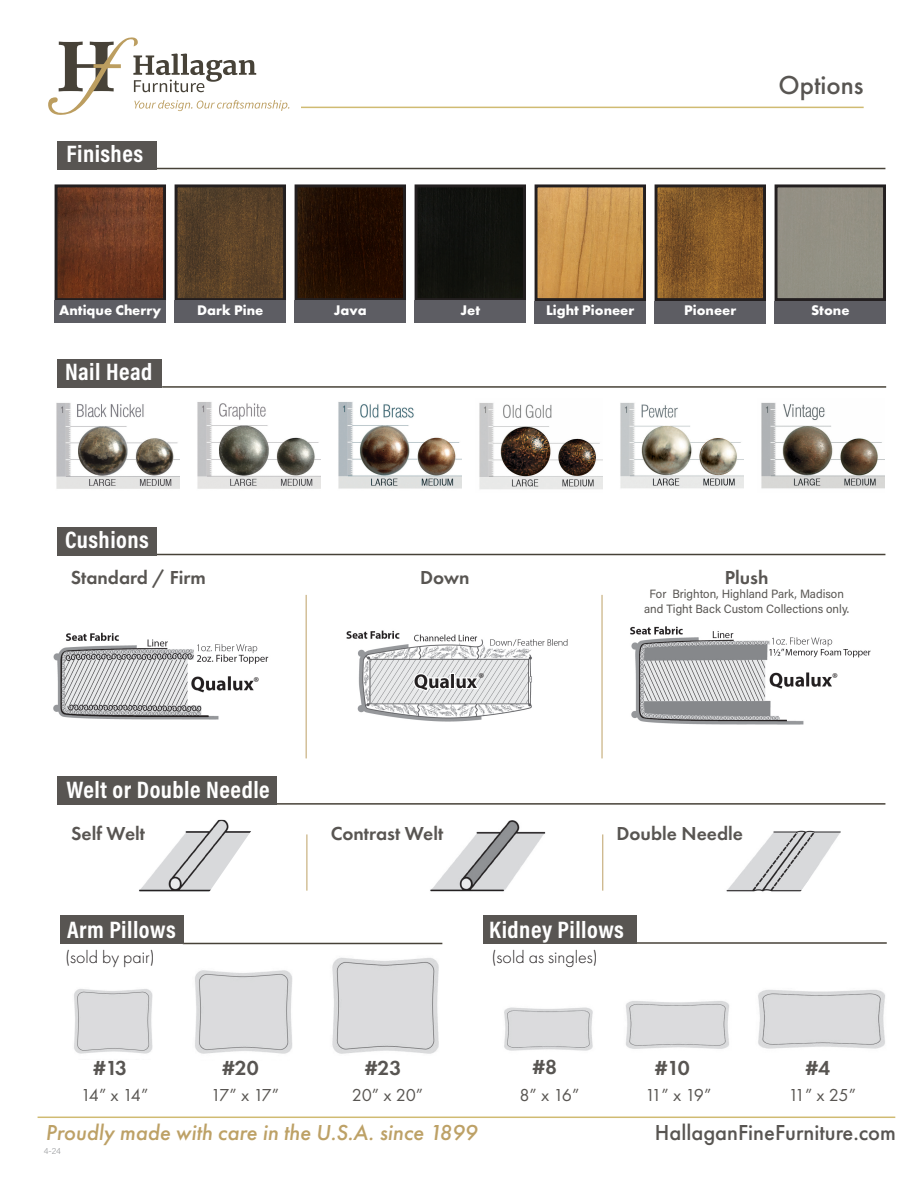
<style>
.page{position:relative;width:918px;height:1188px;background:#fff}
.page>*{position:absolute;margin:0;border:0;box-sizing:border-box;transform-origin:0 0}
.t1{font:500 27px "Futura PT";color:#585552}
.t2{font:700 24px "Acumin Pro Cond";letter-spacing:.02em;color:#fff}
.t3{font:italic 500 22.5px "Futura PT";color:#bda166}
.t4{font:500 22.5px "Futura PT";color:#585552}
.t5{font:600 21px "Futura PT";letter-spacing:-.04em;color:#585552}
.t6{font:600 19.5px "Futura PT";color:#585552}
.t7{font:18px "Futura PT";letter-spacing:-.11em;color:#585552}
.t8{font:300 18px "Futura PT";color:#231f20}
.t9{font:18px "Minion Pro";color:#231f20}
.t10{font:700 14.4px "Futura PT";color:#fff}
.t11{font:12px/14.4px "Acumin Pro";color:#585552;text-align:center}
.t12{font:200 9px "Acumin Pro";color:#919396}
</style>
<div class="page">
<img style="left:59px;top:188px;width:103px;height:109px">
<div style="left:55px;top:184px;width:111px;height:117px;border:3px solid #231f20"></div>
<div style="left:55px;top:301px;width:111px;height:22px;background:#5d5d63"></div>
<div style="left:419px;top:188px;width:103px;height:109px;background:#11120e"></div>
<div style="left:415px;top:184px;width:111px;height:117px;border:3px solid #231f20"></div>
<div style="left:415px;top:301px;width:111px;height:22px;background:#5d5d63"></div>
<img style="left:179px;top:188px;width:103px;height:109px">
<div style="left:175px;top:184px;width:111px;height:117px;border:3px solid #231f20"></div>
<div style="left:175px;top:301px;width:111px;height:22px;background:#5d5d63"></div>
<img style="left:299px;top:188px;width:103px;height:109px">
<div style="left:295px;top:184px;width:111px;height:117px;border:3px solid #231f20"></div>
<div style="left:295px;top:301px;width:111px;height:22px;background:#5d5d63"></div>
<div style="left:775px;top:184px;width:111px;height:117px;border:3px solid #231f20"></div>
<div style="left:775px;top:301px;width:111px;height:22px;background:#5d5d63"></div>
<img style="left:539px;top:188px;width:103px;height:109px">
<div style="left:535px;top:184px;width:111px;height:117px;border:3px solid #231f20"></div>
<div style="left:535px;top:301px;width:111px;height:22px;background:#5d5d63"></div>
<img style="left:659px;top:188px;width:103px;height:109px">
<div style="left:655px;top:184px;width:111px;height:117px;border:3px solid #231f20"></div>
<div style="left:655px;top:301px;width:111px;height:22px;background:#5d5d63"></div>
<img style="left:56px;top:403px;width:124px;height:86px">
<img style="left:197px;top:402px;width:124px;height:87px">
<img style="left:338px;top:402px;width:123px;height:87px">
<img style="left:479px;top:403px;width:123px;height:86px">
<img style="left:620px;top:403px;width:123px;height:85px">
<img style="left:761px;top:402px;width:123px;height:87px">
<img style="left:74px;top:989px;width:79px;height:65px">
<img style="left:195px;top:970px;width:97px;height:84px">
<img style="left:332px;top:957px;width:107px;height:97px">
<img style="left:504px;top:1007px;width:89px;height:44px">
<img style="left:626px;top:1001px;width:103px;height:48px">
<img style="left:758px;top:989px;width:127px;height:60px">
<img style="left:139px;top:820px;width:112px;height:72px">
<img style="left:430px;top:820px;width:115px;height:72px">
<img style="left:726px;top:830px;width:115px;height:62px">
<hr style="left:306px;top:595px;width:1px;height:163px;background:#bda166">
<hr style="left:602px;top:595px;width:1px;height:163px;background:#bda166">
<hr style="left:156px;top:168px;width:729px;height:1px;background:#474238">
<div style="left:58px;top:141px;width:99px;height:28px;background:#585552"></div>
<hr style="left:162px;top:386px;width:724px;height:2px;background:#474238">
<div style="left:58px;top:359px;width:104px;height:29px;background:#585552"></div>
<hr style="left:145px;top:554px;width:740px;height:1px;background:#474238">
<div style="left:58px;top:527px;width:99px;height:28px;background:#585552"></div>
<hr style="left:273px;top:803px;width:612px;height:2px;background:#474238">
<div style="left:58px;top:776px;width:219px;height:29px;background:#585552"></div>
<hr style="left:183px;top:943px;width:259px;height:1px;background:#474238">
<div style="left:61px;top:916px;width:123px;height:28px;background:#585552"></div>
<hr style="left:307px;top:834px;width:1px;height:57px;background:#bda166">
<hr style="left:602px;top:834px;width:1px;height:57px;background:#bda166">
<hr style="left:632px;top:942px;width:255px;height:2px;background:#474238">
<div style="left:483px;top:916px;width:153px;height:28px;background:#585552"></div>
<svg style="left:48px;top:37px;width:241px;height:78px"></svg>
<hr style="left:301px;top:107px;width:563px;height:1px;background:#d0bb72">
<hr style="left:38px;top:1117px;width:857px;height:1px;background:#d0bb72">
<img style="left:53px;top:632px;width:216px;height:88px">
<img style="left:346px;top:630px;width:222px;height:92px">
<img style="left:630px;top:626px;width:241px;height:99px">
<p class="t2" style="left:67px;top:138px;width:78px">Finishes</p>
<p class="t1" style="left:778px;top:69px;width:87px">Options</p>
<p class="t10" style="left:59px;top:301px;width:104px">Antique Cherry</p>
<p class="t10" style="left:197px;top:301px;width:68px">Dark Pine</p>
<p class="t10" style="left:334px;top:301px;width:34px">Java</p>
<p class="t10" style="left:460px;top:301px;width:21px">Jet</p>
<p class="t10" style="left:546px;top:301px;width:90px">Light Pioneer</p>
<p class="t10" style="left:684px;top:301px;width:54px">Pioneer</p>
<p class="t10" style="left:811px;top:301px;width:40px">Stone</p>
<p class="t2" style="left:65px;top:356px;width:89px">Nail Head</p>
<p class="t2" style="left:65px;top:524px;width:85px">Cushions</p>
<p class="t6" style="left:71px;top:565px;width:137px">Standard / Firm</p>
<p class="t6" style="left:420px;top:565px;width:51px">Down</p>
<p class="t6" style="left:725px;top:565px;width:45px">Plush</p>
<p class="t11" style="left:644px;top:586px;width:207px">For Brighton, Highland Park, Madison and Tight Back Custom Collections only.</p>
<p class="t9" style="left:254px;top:671px;width:7px">®</p>
<p class="t2" style="left:67px;top:774px;width:205px">Welt or Double Needle</p>
<p class="t9" style="left:478px;top:668px;width:7px">®</p>
<p class="t9" style="left:832px;top:667px;width:7px">®</p>
<p class="t6" style="left:71px;top:821px;width:76px">Self Welt</p>
<p class="t6" style="left:331px;top:821px;width:114px">Contrast Welt</p>
<p class="t6" style="left:617px;top:821px;width:128px">Double Needle</p>
<p class="t2" style="left:67px;top:913px;width:110px">Arm Pillows</p>
<p class="t8" style="left:65px;top:947px;width:91px">(sold by pair)</p>
<h2 class="t2" style="left:489px;top:913px;width:136px">Kidney Pillows</h2>
<p class="t8" style="left:492px;top:947px;width:108px">(sold as singles)</p>
<p class="t5" style="left:93px;top:1055px;width:36px">#13</p>
<p class="t5" style="left:222px;top:1055px;width:38px">#20</p>
<p class="t5" style="left:365px;top:1055px;width:38px">#23</p>
<p class="t5" style="left:533px;top:1053px;width:26px">#8</p>
<p class="t5" style="left:655px;top:1055px;width:37px">#10</p>
<p class="t5" style="left:806px;top:1055px;width:26px">#4</p>
<p class="t7" style="left:81px;top:1084px;width:69px">14” x 14”</p>
<p class="t7" style="left:211px;top:1084px;width:70px">17” x 17”</p>
<p class="t7" style="left:352px;top:1084px;width:73px">20” x 20”</p>
<p class="t7" style="left:519px;top:1084px;width:62px">8” x 16”</p>
<p class="t7" style="left:645px;top:1084px;width:68px">11” x 19”</p>
<p class="t7" style="left:789px;top:1084px;width:69px">11” x 25”</p>
<p class="t3" style="left:46px;top:1118px;width:433px">Proudly made with care in the U.S.A. since 1899</p>
<p class="t4" style="left:655px;top:1119px;width:243px">HallaganFineFurniture.com</p>
<p class="t12" style="left:44px;top:1145px;width:19px">4-24</p>
</div>
